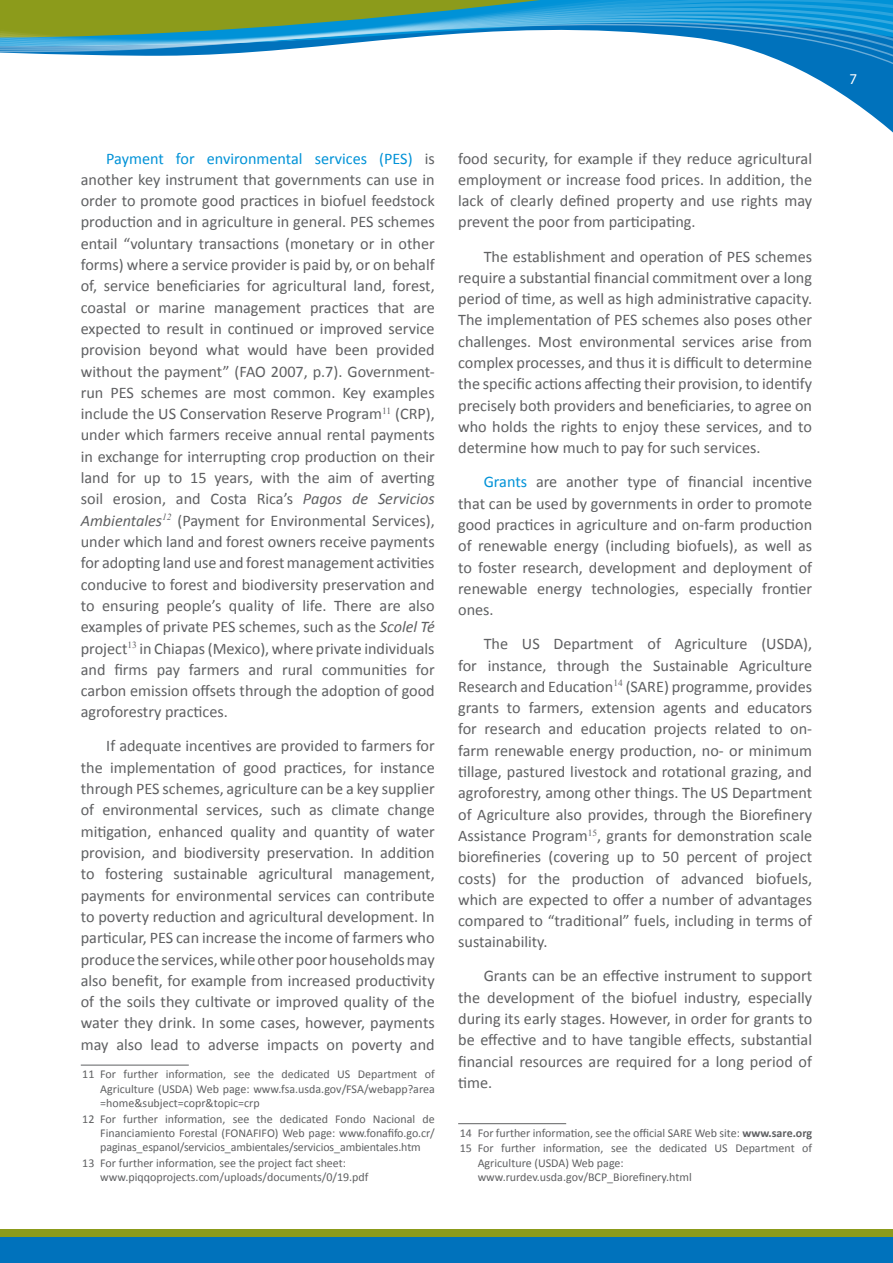
<style>
.page{position:relative;width:893px;height:1263px;background:#fff}
.page>*{position:absolute;margin:0;border:0;box-sizing:border-box;transform-origin:0 0}
.t1{font:16.2px/21.3px "Calibri";color:#5f6062;text-align:justify}
.t2{font:15px "Myriad Pro";color:#fff}
.t3{font:12px "Calibri";color:#5f6062}
.s1{color:#0092d7}
.s2{font-style:italic}
.s3{font-weight:700}
</style>
<div class="page">
<div style="left:0;top:1233px;width:893px;height:30px;background:#0072bc"></div>
<div style="left:0;top:1230px;width:893px;height:7px;background:#8c9b1b"></div>
<svg style="left:0;top:0;width:893px;height:133px"></svg>
<hr style="left:81px;top:1065px;width:108px;height:1px;background:#5f6062">
<hr style="left:458px;top:1123px;width:108px;height:1px;background:#5f6062">
<p class="t1" style="left:81px;top:147px;width:355px;text-indent:26px"><span class="s1">Payment for environmental services (PES)</span> is another key instrument that governments can use in order to promote good practices in biofuel feedstock production and in agriculture in general. PES schemes entail “voluntary transactions (monetary or in other forms) where a service provider is paid by, or on behalf of, service beneficiaries for agricultural land, forest, coastal or marine management practices that are expected to result in continued or improved service provision beyond what would have been provided without the payment” (FAO 2007, p.7). Government&shy;run PES schemes are most common. Key examples include the US Conservation Reserve Program<sup>11</sup> (CRP), under which farmers receive annual rental payments in exchange for interrupting crop production on their land for up to 15 years, with the aim of averting soil erosion, and Costa Rica’s <span class="s2">Pagos de Servicios Ambientales</span><sup>12</sup> (Payment for Environmental Services), under which land and forest owners receive payments for adopting land use and forest management activities conducive to forest and biodiversity preservation and to ensuring people’s quality of life. There are also examples of private PES schemes, such as the <span class="s2">Scolel Té </span>project<sup>13</sup> in Chiapas (Mexico), where private individuals and firms pay farmers and rural communities for carbon emission offsets through the adoption of good agroforestry practices.</p>
<p class="t1" style="left:81px;top:735px;width:356px;text-indent:26px">If adequate incentives are provided to farmers for the implementation of good practices, for instance through PES schemes, agriculture can be a key supplier of environmental services, such as climate change mitigation, enhanced quality and quantity of water provision, and biodiversity preservation. In addition to fostering sustainable agricultural management, payments for environmental services can contribute to poverty reduction and agricultural development. In particular, PES can increase the income of farmers who produce the services, while other poor households may also benefit, for example from increased productivity of the soils they cultivate or improved quality of the water they drink. In some cases, however, payments may also lead to adverse impacts on poverty and</p>
<p class="t3" style="left:82px;top:1067px;width:354px">11 For further information, see the dedicated US Department of</p>
<p class="t3" style="left:100px;top:1081px;width:336px">Agriculture (USDA) Web page: www.fsa.usda.gov/FSA/webapp?area</p>
<p class="t3" style="left:100px;top:1096px;width:161px">=home&amp;subject=copr&amp;topic=crp</p>
<p class="t3" style="left:82px;top:1111px;width:354px">12 For further information, see the dedicated Fondo Nacional de</p>
<p class="t3" style="left:100px;top:1125px;width:336px">Financiamiento Forestal (FONAFIFO) Web page: www.fonafifo.go.cr/</p>
<p class="t3" style="left:100px;top:1140px;width:322px">paginas_espanol/servicios_ambientales/servicios_ambientales.htm</p>
<p class="t3" style="left:82px;top:1155px;width:265px">13 For further information, see the project fact sheet:</p>
<p class="t3" style="left:100px;top:1170px;width:270px">www.piqqoprojects.com/uploads/documents/0/19.pdf</p>
<p class="t1" style="left:458px;top:147px;width:355px">food security, for example if they reduce agricultural employment or increase food prices. In addition, the lack of clearly defined property and use rights may prevent the poor from participating.</p>
<p class="t1" style="left:458px;top:245px;width:356px;text-indent:26px">The establishment and operation of PES schemes require a substantial financial commitment over a long period of time, as well as high administrative capacity.<br>The implementation of PES schemes also poses other challenges. Most environmental services arise from complex processes, and thus it is difficult to determine the specific actions affecting their provision, to identify precisely both providers and beneficiaries, to agree on who holds the rights to enjoy these services, and to determine how much to pay for such services.</p>
<p class="t1" style="left:458px;top:470px;width:355px;text-indent:26px"><span class="s1">Grants</span> are another type of financial incentive that can be used by governments in order to promote good practices in agriculture and on-farm production of renewable energy (including biofuels), as well as to foster research, development and deployment of renewable energy technologies, especially frontier ones.</p>
<p class="t1" style="left:458px;top:632px;width:355px;text-indent:26px">The US Department of Agriculture (USDA), for instance, through the Sustainable Agriculture Research and Education<sup>14</sup> (SARE) programme, provides grants to farmers, extension agents and educators for research and education projects related to on&shy;farm renewable energy production, no- or minimum tillage, pastured livestock and rotational grazing, and agroforestry, among other things. The US Department of Agriculture also provides, through the Biorefinery Assistance Program<sup>15</sup>, grants for demonstration scale biorefineries (covering up to 50 percent of project costs) for the production of advanced biofuels, which are expected to offer a number of advantages compared to “traditional” fuels, including in terms of sustainability.</p>
<p class="t1" style="left:458px;top:965px;width:355px;text-indent:26px">Grants can be an effective instrument to support the development of the biofuel industry, especially during its early stages. H owever, in order for grants to be effective and to have tangible effects, substantial financial resources are required for a long period of time.</p>
<p class="t3" style="left:460px;top:1125px;width:354px">14 For further information, see the official SARE Web site: <span class="s3">www.sare.org</span></p>
<p class="t3" style="left:460px;top:1141px;width:354px">15 For further information, see the dedicated US Department of</p>
<p class="t3" style="left:478px;top:1155px;width:148px">Agriculture (USDA) Web page:</p>
<p class="t3" style="left:478px;top:1170px;width:216px">www.rurdev.usda.gov/BCP_Biorefinery.html</p>
<p class="t2" style="left:849px;top:69px;width:9px">7</p>
</div>
